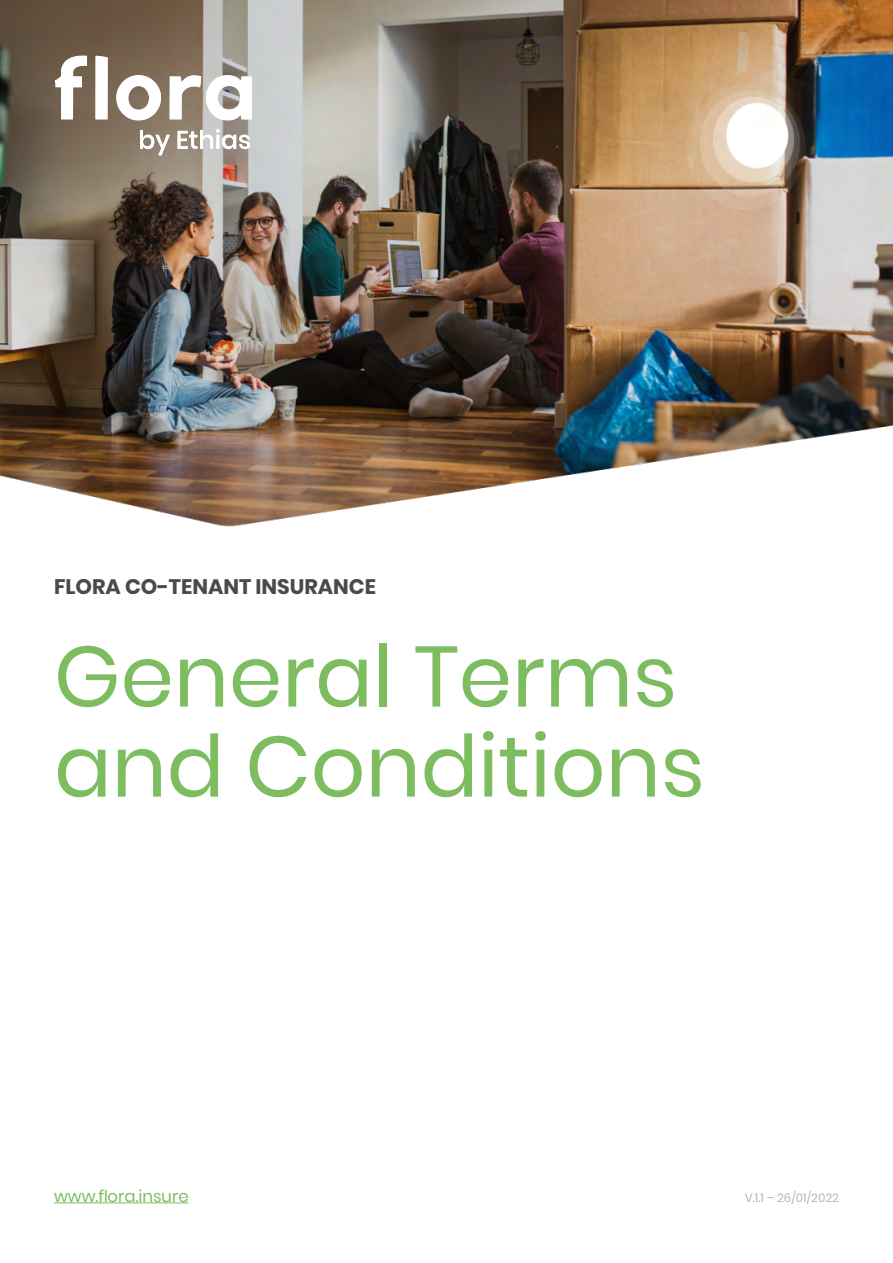
<style>
.page{position:relative;width:893px;height:1263px;background:#fff}
.page>*{position:absolute;margin:0;border:0;box-sizing:border-box;transform-origin:0 0}
.t1{font:85.5px/90px "Poppins";color:#7dbd5f}
.t2{font:700 21px "Poppins";color:#4a4a49}
.t3{font:16.5px "Poppins";color:#7dbd5f}
.t4{font:12px "Poppins";color:#b8b7b7}
</style>
<div class="page">
<img style="left:0;top:0;width:893px;height:527px">
<svg style="left:56px;top:56px;width:31px;height:64px"></svg>
<svg style="left:96px;top:56px;width:12px;height:64px"></svg>
<svg style="left:170px;top:75px;width:82px;height:46px"></svg>
<svg style="left:116px;top:74px;width:45px;height:48px"></svg>
<svg style="left:140px;top:130px;width:30px;height:26px"></svg>
<svg style="left:178px;top:129px;width:72px;height:20px"></svg>
<hr style="left:54px;top:1202px;width:135px;height:1px;background:#7dbd5f">
<p class="t2" style="left:54px;top:574px;width:323px">FLORA CO-TENANT INSURANCE</p>
<p class="t1" style="left:54px;top:632px;width:652px">General Terms and Conditions</p>
<p class="t3" style="left:54px;top:1186px;width:136px">www.flora.insure</p>
<p class="t4" style="left:745px;top:1190px;width:96px">V.1.1 – 26/01/2022</p>
</div>
